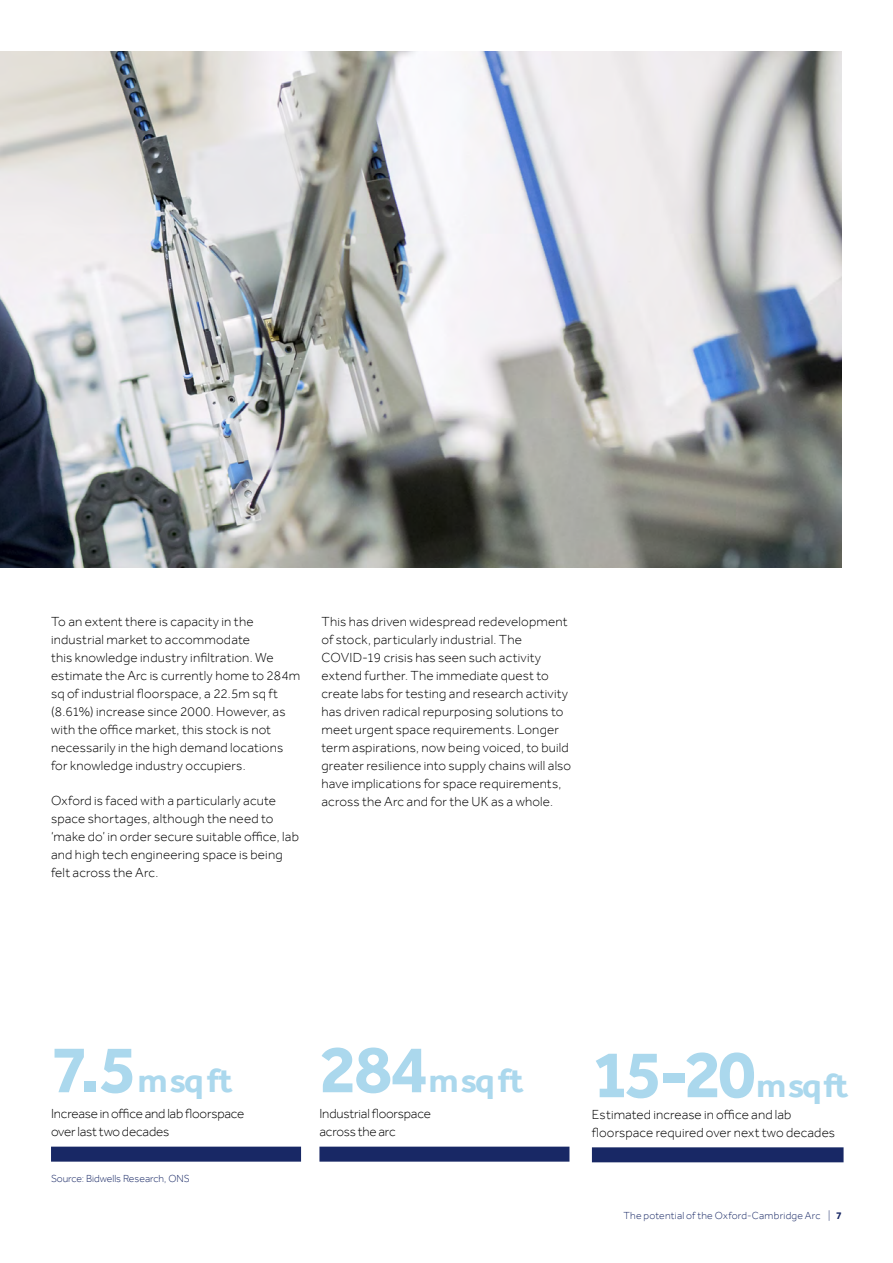
<style>
.page{position:relative;width:893px;height:1263px;background:#fff}
.page>*{position:absolute;margin:0;border:0;box-sizing:border-box;transform-origin:0 0}
.t1{font:700 69px "Effra";color:#abd8ed}
.t2{font:700 34.5px "Effra";letter-spacing:-.04em;color:#abd8ed}
.t3{font:300 13.5px/18px "Effra";letter-spacing:.01em;color:#000}
.t4{font:300 13.5px/18px "Effra";letter-spacing:-.015em;color:#000}
.t5{font:300 13.5px/18px "Effra";letter-spacing:-.01em;color:#000}
.t6{font:300 10.5px "Effra";letter-spacing:.025em;color:#182865}
.t7{font:300 10.5px "Effra";letter-spacing:.005em;color:#182865}
.s1{font-size:69px}
.s2{font-size:34.5px}
.s3{font-weight:700}
</style>
<div class="page">
<div style="left:51px;top:1146px;width:250px;height:15px;background:#182865"></div>
<div style="left:319px;top:1146px;width:250px;height:15px;background:#182865"></div>
<div style="left:592px;top:1147px;width:251px;height:15px;background:#182865"></div>
<img style="left:0;top:51px;width:842px;height:516px">
<p class="t3" style="left:51px;top:612px;width:251px">To an extent there is capacity in the industrial market to accommodate<br>this knowledge industry infiltration. We estimate the Arc is currently home to 284m sq of industrial floorspace, a 22.5m sq ft (8.61%) increase since 2000. However, as with the office market, this stock is not necessarily in the high demand locations for knowledge industry occupiers.</p>
<p class="t3" style="left:51px;top:791px;width:249px">Oxford is faced with a particularly acute space shortages, although the need to ‘make do’ in order secure suitable office, lab and high tech engineering space is being felt across the Arc.</p>
<p class="t3" style="left:321px;top:612px;width:251px">This has driven widespread redevelopment of stock, particularly industrial. The COVID-19 crisis has seen such activity extend further. The immediate quest to create labs for testing and research activity has driven radical repurposing solutions to meet urgent space requirements. Longer term aspirations, now being voiced, to build greater resilience into supply chains will also have implications for space requirements, across the Arc and for the UK as a whole.</p>
<h2 class="t2" style="left:51px;top:1060px;width:183px"><span class="s1">7.5</span> m sq ft</h2>
<p class="t4" style="left:51px;top:1104px;width:195px">Increase in office and lab floorspace over last two decades</p>
<p class="t7" style="left:51px;top:1172px;width:140px">Source: Bidwells Research, ONS</p>
<h2 class="t2" style="left:319px;top:1060px;width:206px"><span class="s1">284</span> m sq ft</h2>
<p class="t5" style="left:319px;top:1104px;width:113px">Industrial floorspace across the arc</p>
<h1 class="t1" style="left:592px;top:1033px;width:258px">15-20 <span class="s2">m sq ft</span></h1>
<p class="t3" style="left:592px;top:1105px;width:245px">Estimated increase in office and lab floorspace required over next two decades</p>
<p class="t6" style="left:623px;top:1209px;width:220px">The potential of the Oxford-Cambridge Arc | <span class="s3">7</span></p>
</div>
